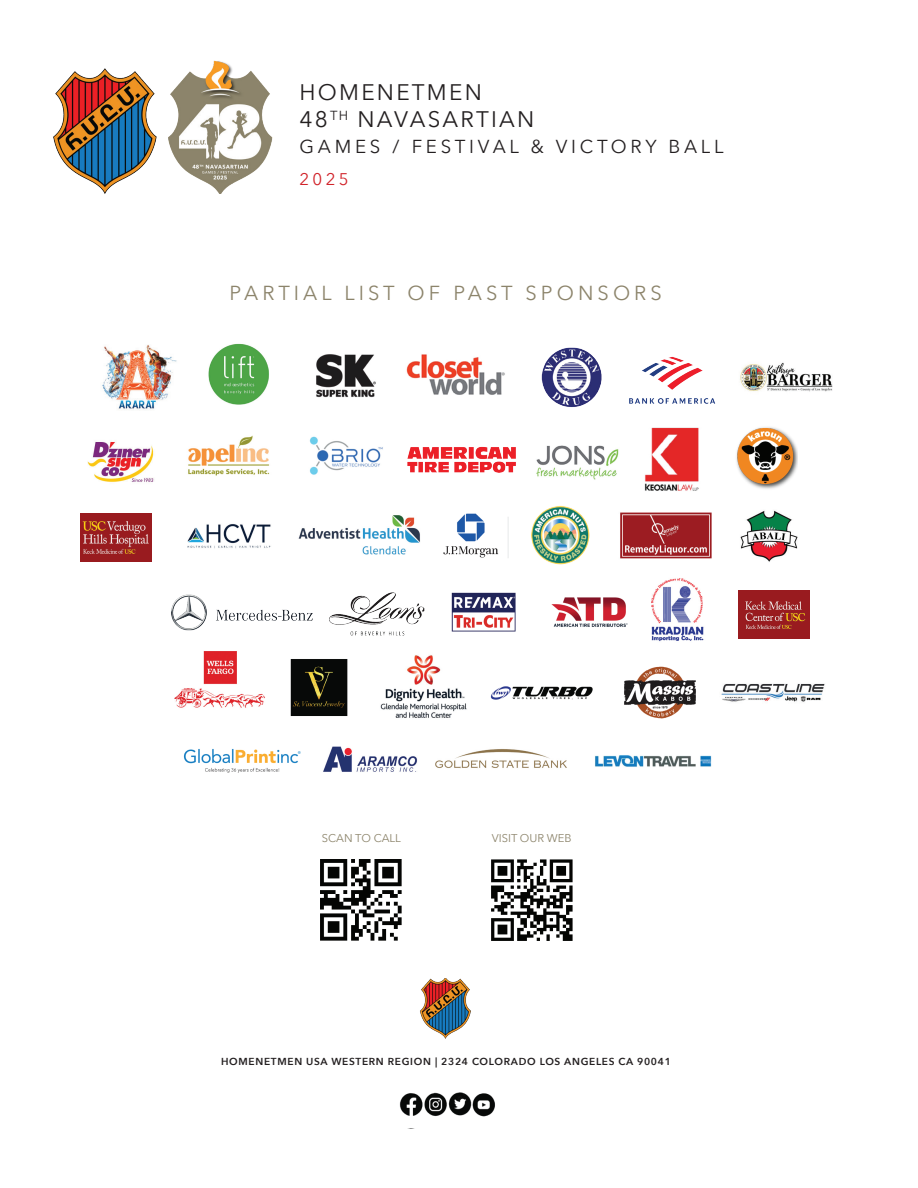
<style>
.page{position:relative;width:918px;height:1188px;background:#fff}
.page>*{position:absolute;margin:0;border:0;box-sizing:border-box;transform-origin:0 0}
.t1{font:22.5px/27px "Avenir Next";letter-spacing:.1em;color:#231f20}
.t2{font:20.25px "Avenir Next";letter-spacing:.2em;color:#8c846b}
.t3{font:18.75px "Avenir Next";letter-spacing:.2em;color:#231f20}
.t4{font:16.8px "Avenir Next";color:#d1232a}
.t5{font:11.25px "Avenir Next";color:#8c846b}
.t6{font:600 10.2px "Avenir Next";letter-spacing:.07em;color:#231f20}
</style>
<div class="page">
<img style="left:320px;top:859px;width:82px;height:82px">
<img style="left:491px;top:859px;width:82px;height:82px">
<img style="left:420px;top:978px;width:51px;height:61px">
<img style="left:399px;top:1092px;width:96px;height:25px">
<img style="left:172px;top:343px;width:544px;height:430px">
<img style="left:102px;top:343px;width:84px;height:74px">
<img style="left:740px;top:510px;width:58px;height:52px">
<img style="left:721px;top:683px;width:104px;height:19px">
<img style="left:87px;top:441px;width:67px;height:41px">
<img style="left:736px;top:427px;width:62px;height:62px">
<img style="left:80px;top:513px;width:72px;height:48px">
<img style="left:738px;top:591px;width:71px;height:47px">
<img style="left:740px;top:362px;width:93px;height:30px">
<img style="left:168px;top:60px;width:105px;height:134px">
<img style="left:53px;top:68px;width:104px;height:126px">
<h1 class="t1" style="left:299px;top:77px;width:236px">HOMENETMEN<br>48<sup>TH</sup> NAVASARTIAN</h1>
<h3 class="t3" style="left:299px;top:131px;width:426px">GAMES / FESTIVAL &amp; VICTORY BALL</h3>
<h3 class="t4" style="left:299px;top:165px;width:51px">2025</h3>
<h2 class="t2" style="left:230px;top:276px;width:434px">PARTIAL LIST OF PAST SPONSORS</h2>
<p class="t5" style="left:322px;top:829px;width:81px">SCAN TO CALL</p>
<p class="t5" style="left:492px;top:829px;width:81px">VISIT OUR WEB</p>
<p class="t6" style="left:221px;top:1052px;width:451px">HOMENETMEN USA WESTERN REGION | 2324 COLORADO LOS ANGELES CA 90041</p>
</div>
